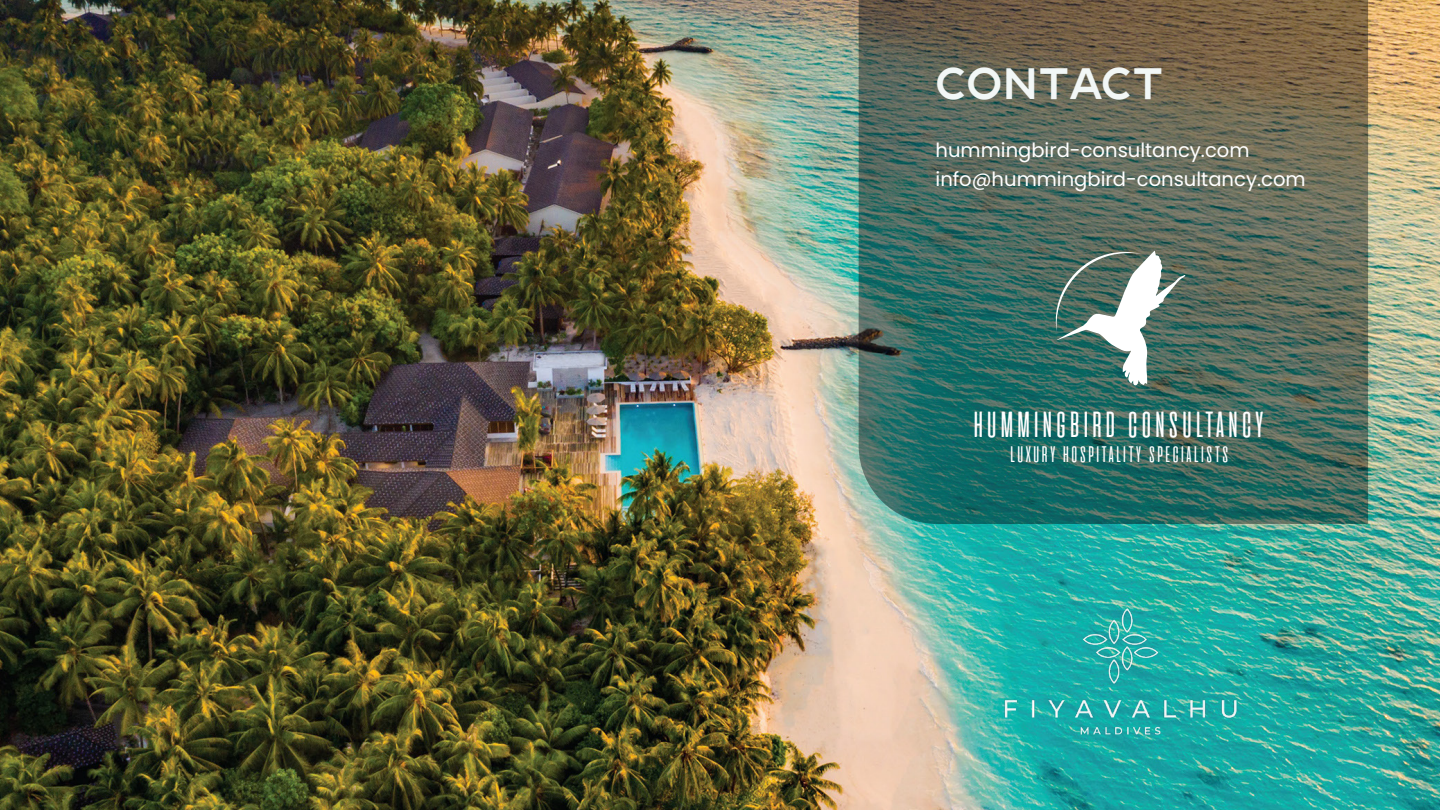
<style>
.page{position:relative;width:1440px;height:810px;background:#fff}
.page>*{position:absolute;margin:0;border:0;box-sizing:border-box;transform-origin:0 0}
.t1{font:43.75px "Conneqt";color:#f2f7f6}
.t2{font:300 42.75px "Cinematografica";letter-spacing:.1em;color:#fff}
.t3{font:300 26.5px "Cinematografica";letter-spacing:.1em;color:#fff}
.t4{font:19.5px "Poppins";color:#fff}
</style>
<div class="page">
<img style="left:0;top:0;width:1440px;height:810px">
<img style="left:998px;top:598px;width:245px;height:147px">
<svg style="left:859px;top:0;width:509px;height:524px;background:#4e695b"></svg>
<svg style="left:1051px;top:251px;width:134px;height:135px"></svg>
<h1 class="t1" style="left:936px;top:55px;width:229px">CONTACT</h1>
<p class="t4" style="left:936px;top:139px;width:316px">hummingbird-consultancy.com</p>
<p class="t4" style="left:936px;top:167px;width:372px">info@hummingbird-consultancy.com</p>
<h2 class="t2" style="left:974px;top:400px;width:291px">HUMMINGBIRD CONSULTANCY</h2>
<h3 class="t3" style="left:1010px;top:438px;width:219px">LUXURY HOSPITALITY SPECIALISTS</h3>
</div>
